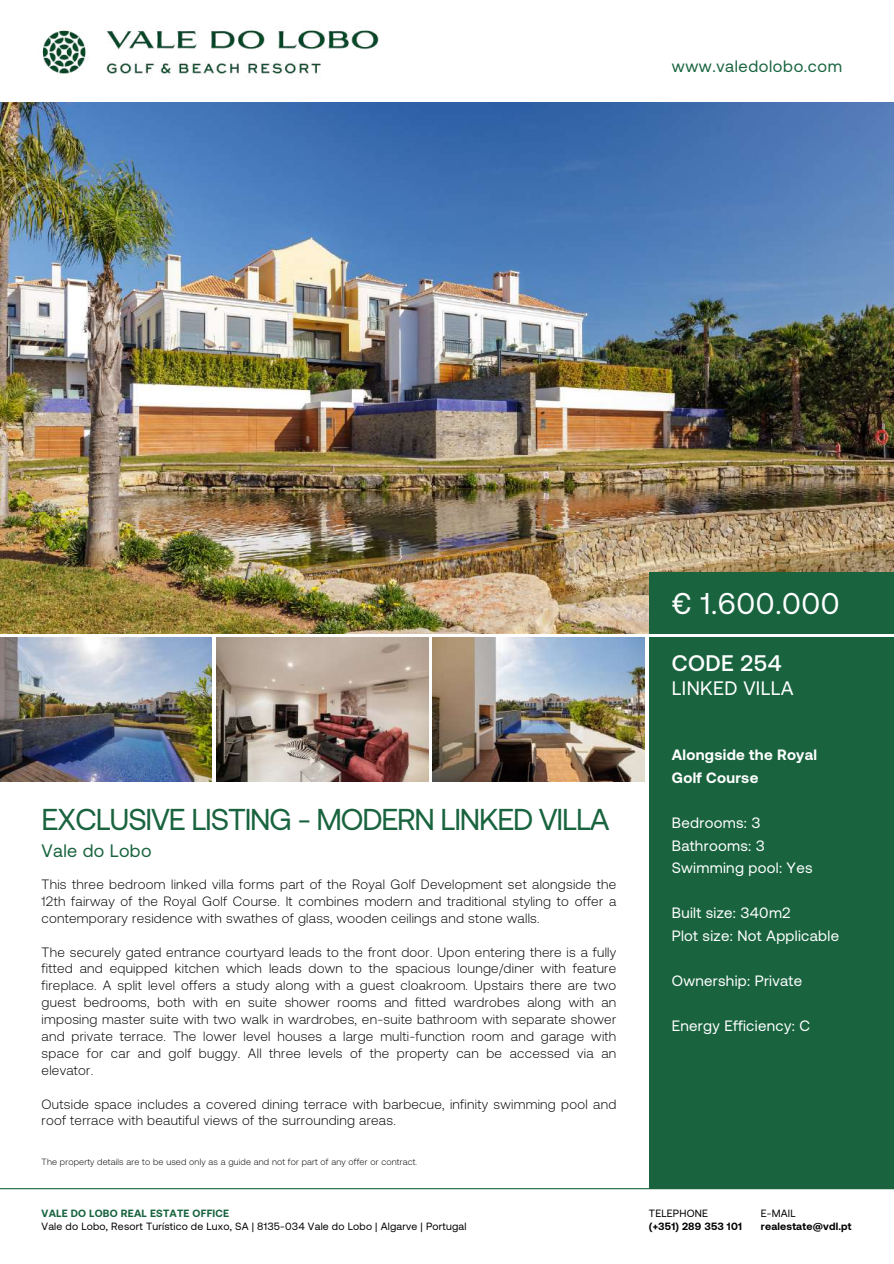
<style>
.page{position:relative;width:894px;height:1264px;background:#fff}
.page>*{position:absolute;margin:0;border:0;box-sizing:border-box;transform-origin:0 0}
.t1{font:30.15px "Aeonik";letter-spacing:-.04em;color:#19643f}
.t2{font:30px "Aeonik";letter-spacing:.02em;color:#fff}
.t3{font:500 22.5px "Aeonik";letter-spacing:.02em;color:#fff}
.t4{font:19.5px "Aeonik";letter-spacing:.02em;color:#fff}
.t5{font:18px "Aeonik";letter-spacing:.02em;color:#19643f}
.t6{font:16.5px "Aeonik";letter-spacing:.035em;color:#19643f}
.t7{font:15px/22.5px "Aeonik";letter-spacing:.02em;color:#fff}
.t8{font:700 15px/22.5px "Aeonik";letter-spacing:.02em;color:#fff}
.t9{font:300 13.5px/16.8px "Aeonik";letter-spacing:.02em;color:#000;text-align:justify}
.t10{font:10.5px "Aeonik";letter-spacing:.02em;color:#000}
.t11{font:700 10.5px "Aeonik";letter-spacing:.02em;color:#000}
.t12{font:700 10.5px "Aeonik";letter-spacing:.02em;color:#19643f}
.t13{font:300 9px "Aeonik";letter-spacing:.02em;color:#000}
</style>
<div class="page">
<img style="left:0;top:103px;width:893px;height:530px">
<img style="left:0;top:30px;width:428px;height:83px">
<div style="left:649px;top:637px;width:244px;height:551px;background:#19643f"></div>
<div style="left:648px;top:571px;width:245px;height:62px;background:#19643f"></div>
<hr style="left:0;top:1188px;width:893px;height:1px;background:#19643f">
<img style="left:0;top:637px;width:212px;height:144px">
<img style="left:216px;top:637px;width:212px;height:144px">
<img style="left:432px;top:637px;width:212px;height:144px">
<p class="t6" style="left:671px;top:56px;width:172px">www.valedolobo.com</p>
<h1 class="t1" style="left:42px;top:799px;width:569px">EXCLUSIVE LISTING - MODERN LINKED VILLA</h1>
<h3 class="t5" style="left:42px;top:839px;width:111px">Vale do Lobo</h3>
<p class="t9" style="left:42px;top:875px;width:576px">This three bedroom linked villa forms part of the Royal Golf Development set alongside the 12th fairway of the Royal Golf Course. It combines modern and traditional styling to offer a contemporary residence with swathes of glass, wooden ceilings and stone walls.</p>
<p class="t9" style="left:42px;top:942px;width:576px">The securely gated entrance courtyard leads to the front door. Upon entering there is a fully fitted and equipped kitchen which leads down to the spacious lounge/diner with feature fireplace. A split level offers a study along with a guest cloakroom. Upstairs there are two guest bedrooms, both with en suite shower rooms and fitted wardrobes along with an imposing master suite with two walk in wardrobes, en-suite bathroom with separate shower and private terrace. The lower level houses a large multi-function room and garage with space for car and golf buggy. All three levels of the property can be accessed via an elevator.</p>
<p class="t9" style="left:42px;top:1094px;width:576px">Outside space includes a covered dining terrace with barbecue, infinity swimming pool and roof terrace with beautiful views of the surrounding areas.</p>
<p class="t13" style="left:42px;top:1155px;width:377px">The property details are to be used only as a guide and not for part of any offer or contract.</p>
<p class="t12" style="left:42px;top:1206px;width:189px">VALE DO LOBO REAL ESTATE OFFICE</p>
<p class="t10" style="left:42px;top:1219px;width:426px">Vale do Lobo, Resort Turístico de Luxo, SA | 8135-034 Vale do Lobo | Algarve | Portugal</p>
<h2 class="t2" style="left:671px;top:583px;width:169px">€ 1.600.000</h2>
<h3 class="t3" style="left:671px;top:648px;width:111px">CODE 254</h3>
<h3 class="t4" style="left:671px;top:675px;width:123px">LINKED VILLA</h3>
<p class="t8" style="left:671px;top:743px;width:147px">Alongside the Royal<br>Golf Course</p>
<p class="t7" style="left:671px;top:810px;width:142px">Bedrooms: 3<br>Bathrooms: 3<br>Swimming pool: Yes</p>
<p class="t7" style="left:671px;top:900px;width:169px">Built size: 340m2<br>Plot size: Not Applicable</p>
<p class="t7" style="left:671px;top:968px;width:132px">Ownership: Private</p>
<p class="t7" style="left:671px;top:1013px;width:140px">Energy Efficiency: C</p>
<p class="t10" style="left:648px;top:1206px;width:60px">TELEPHONE</p>
<p class="t11" style="left:648px;top:1219px;width:94px">(+351) 289 353 101</p>
<p class="t10" style="left:760px;top:1206px;width:36px">E-MAIL</p>
<p class="t11" style="left:760px;top:1219px;width:92px">realestate@vdl.pt</p>
</div>
